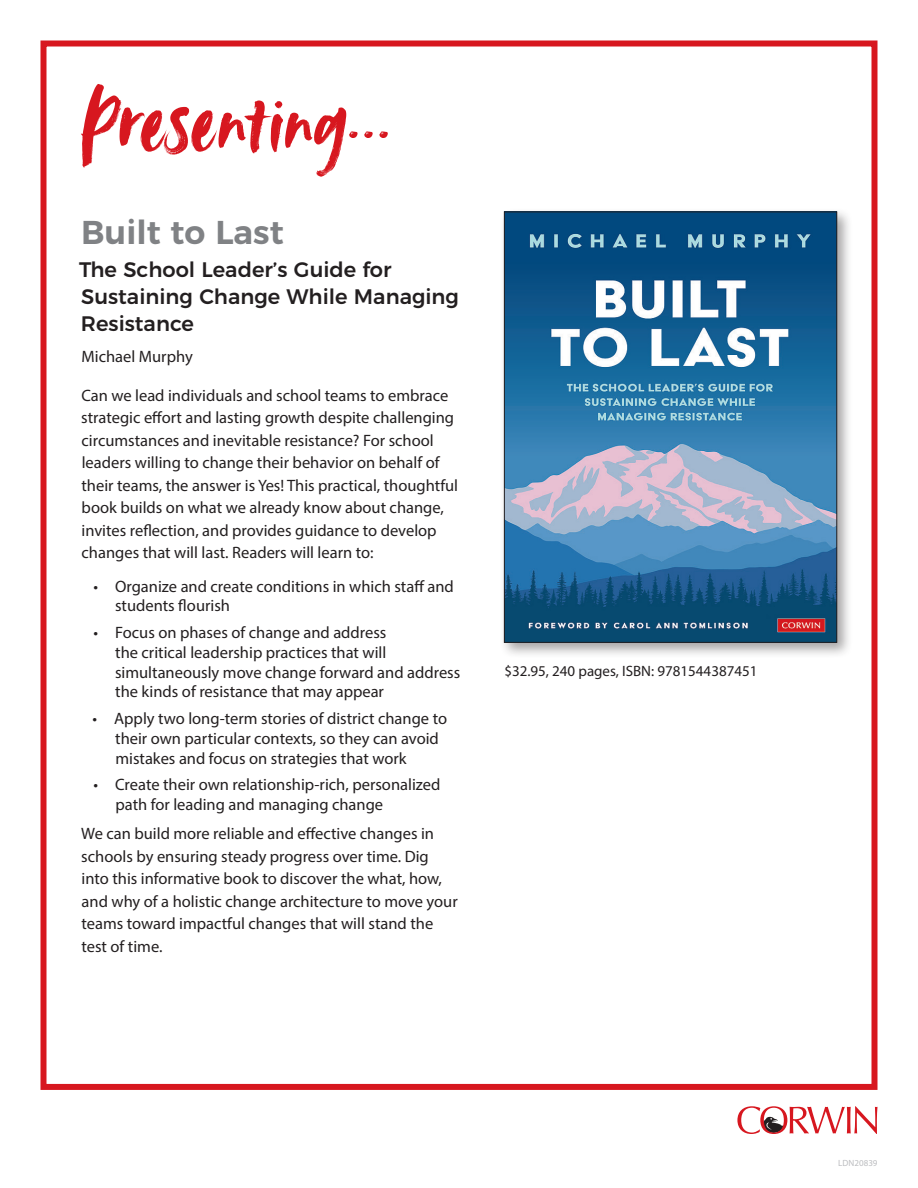
<style>
.page{position:relative;width:918px;height:1188px;background:#fff}
.page>*{position:absolute;margin:0;border:0;box-sizing:border-box;transform-origin:0 0}
.t1{font:90.6px "Avallon Alt";letter-spacing:.005em;color:#d7171f}
.Book_Title{font:600 33px "Montserrat";color:#808285}
.Subtitle{font:500 21px/27px "Montserrat";color:#231f20}
.Body_Text{font:16.5px/22.5px "Myriad Pro";color:#231f20}
.Authors{font:16.5px "Myriad Pro";color:#231f20}
.Price_Line{font:15px "Myriad Pro";color:#231f20}
.t2{font:9px "Myriad Pro";letter-spacing:-.005em;color:#bcbdc0}
</style>
<div class="page">
<div style="left:40px;top:40px;width:838px;height:1050px;border:6px solid #d7171f"></div>
<div style="left:499px;top:207px;width:354px;height:451px;background:#231f20;opacity:.4"></div>
<img style="left:506px;top:214px;width:329px;height:427px">
<div style="left:504px;top:212px;width:333px;height:431px;border:1px solid #231f20"></div>
<svg style="left:737px;top:1106px;width:141px;height:28px"></svg>
<p class="t1" style="left:81px;top:61px;width:314px">Presenting...</p>
<p class="Book_Title" style="left:81px;top:205px;width:204px">Built to Last</p>
<p class="Subtitle" style="left:79px;top:255px;width:381px">The School Leader’s Guide for<br>Sustaining Change While Managing<br>Resistance</p>
<p class="Authors" style="left:81px;top:346px;width:113px">Michael Murphy</p>
<p class="Body_Text" style="left:81px;top:384px;width:378px">Can we lead individuals and school teams to embrace strategic effort and lasting growth despite challenging circumstances and inevitable resistance? For school leaders willing to change their behavior on behalf of their teams, the answer is Yes! This practical, thoughtful book builds on what we already know about change, invites reflection, and provides guidance to develop changes that will last. Readers will learn to:</p>
<p class="Body_Text" style="left:115px;top:576px;width:340px;line-height:19.8px;text-indent:-22px">• Organize and create conditions in which staff and students flourish</p>
<p class="Body_Text" style="left:115px;top:622px;width:347px;line-height:19.8px;text-indent:-21px">• Focus on phases of change and address<br>the critical leadership practices that will simultaneously move change forward and address the kinds of resistance that may appear</p>
<p class="Body_Text" style="left:115px;top:708px;width:333px;line-height:19.8px;text-indent:-23px">• Apply two long-term stories of district change to their own particular contexts, so they can avoid mistakes and focus on strategies that work</p>
<p class="Body_Text" style="left:115px;top:774px;width:327px;line-height:19.8px;text-indent:-22px">• Create their own relationship-rich, personalized path for leading and managing change</p>
<p class="Body_Text" style="left:81px;top:822px;width:378px">We can build more reliable and effective changes in schools by ensuring steady progress over time. Dig into this informative book to discover the what, how, and why of a holistic change architecture to move your teams toward impactful changes that will stand the test of time.</p>
<p class="Price_Line" style="left:504px;top:661px;width:255px">$32.95, 240 pages, ISBN: 9781544387451</p>
<p class="t2" style="left:838px;top:1157px;width:41px">LDN20839</p>
</div>
